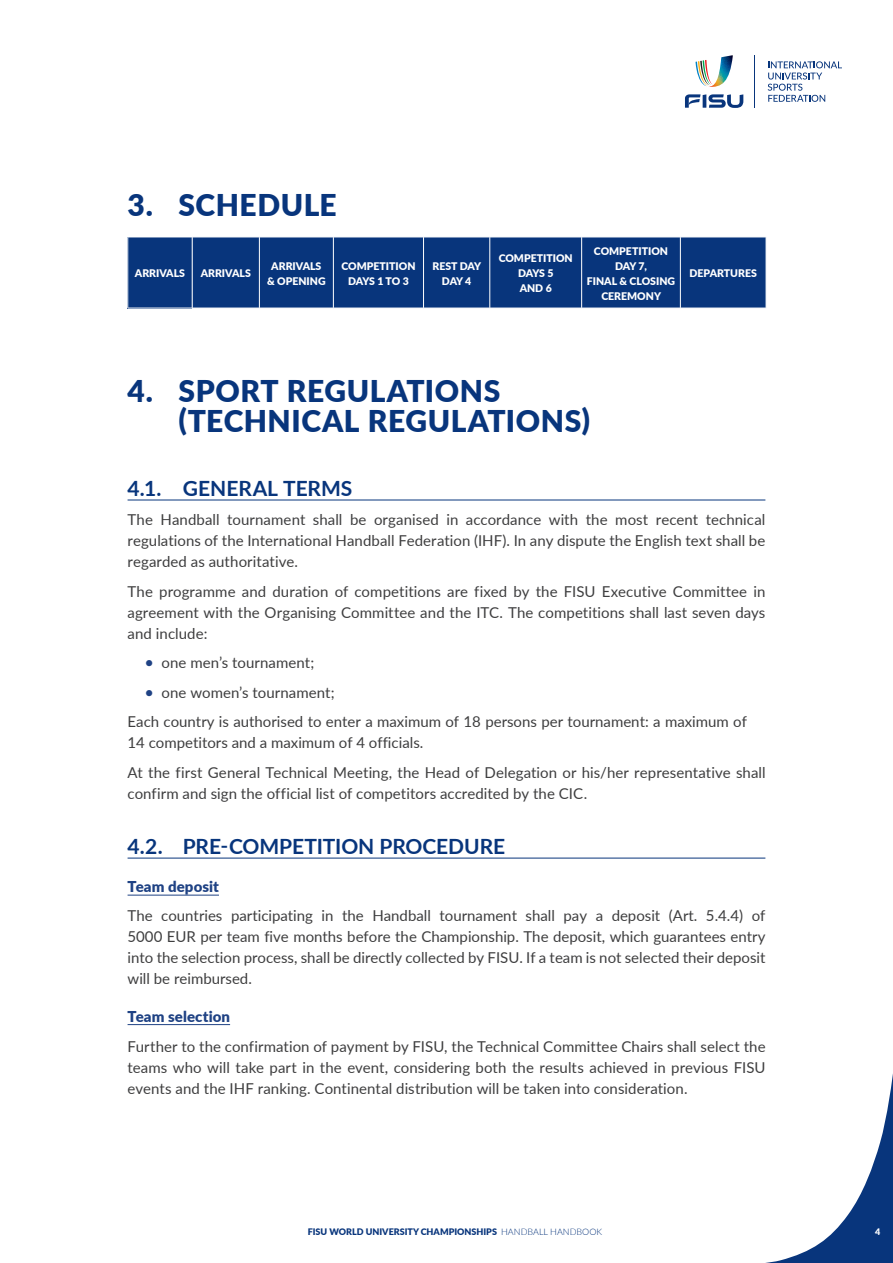
<style>
.page{position:relative;width:893px;height:1263px;background:#fff}
.page>*{position:absolute;margin:0;border:0;box-sizing:border-box;transform-origin:0 0}
.t1{font:900 30px/30px "Lato";letter-spacing:.02em;color:#08357c}
.t2{font:700 21px "Lato";color:#08357c}
.t3{font:15px/21px "Lato";letter-spacing:.005em;color:#3e3e3f;text-align:justify}
.t4{font:900 15px "Lato";letter-spacing:.01em;color:#1f4284}
.t5{font:900 10.5px/15px "Lato";color:#fff;text-align:center}
.t6{font:900 10.5px/15px "Lato";letter-spacing:-.025em;color:#fff;text-align:center}
.t7{font:900 9px "Lato";color:#08357c}
.t8{font:900 9px "Lato";color:#fff}
.s1{font-size:16.5px;color:#1f4284}
.s2{font-weight:300}
</style>
<div class="page">
<svg style="left:505px;top:857px;width:388px;height:406px"></svg>
<hr style="left:754px;top:55px;width:1px;height:53px;background:#08357c">
<svg style="left:768px;top:61px;width:74px;height:41px"></svg>
<svg style="left:685px;top:94px;width:58px;height:14px"></svg>
<svg style="left:695px;top:55px;width:38px;height:32px"></svg>
<div style="left:128px;top:237px;width:64px;height:71px;background:#08357c"></div>
<div style="left:193px;top:238px;width:573px;height:70px;background:#08357c"></div>
<hr style="left:259px;top:237px;width:1px;height:71px;background:#fff">
<hr style="left:333px;top:237px;width:1px;height:71px;background:#fff">
<hr style="left:423px;top:237px;width:1px;height:71px;background:#fff">
<hr style="left:490px;top:237px;width:1px;height:71px;background:#fff">
<hr style="left:581px;top:237px;width:1px;height:71px;background:#fff">
<hr style="left:680px;top:237px;width:1px;height:71px;background:#fff">
<hr style="left:128px;top:237px;width:64px;height:1px;background:#fff">
<hr style="left:128px;top:500px;width:637px;height:1px;background:#08357c">
<hr style="left:128px;top:858px;width:637px;height:1px;background:#08357c">
<hr style="left:128px;top:895px;width:91px;height:1px;background:#1f4284">
<hr style="left:128px;top:1024px;width:102px;height:1px;background:#1f4284">
<h1 class="t1" style="left:128px;top:188px;width:211px">3. SCHEDULE</h1>
<p class="t5" style="left:135px;top:265px;width:52px">ARRIVALS</p>
<p class="t5" style="left:201px;top:265px;width:52px">ARRIVALS</p>
<p class="t5" style="left:267px;top:258px;width:60px">ARRIVALS &amp; OPENING</p>
<p class="t5" style="left:341px;top:258px;width:76px">COMPETITION<br>DAYS 1 TO 3</p>
<p class="t6" style="left:433px;top:258px;width:50px">REST DAY<br>DAY 4</p>
<p class="t5" style="left:499px;top:250px;width:76px">COMPETITION<br>DAYS 5<br>AND 6</p>
<p class="t5" style="left:587px;top:243px;width:90px">COMPETITION<br>DAY 7,<br>FINAL &amp; CLOSING<br>CEREMONY</p>
<p class="t5" style="left:689px;top:265px;width:69px">DEPARTURES</p>
<h1 class="t1" style="left:179px;top:375px;width:413px;text-indent:-51px">4. SPORT REGULATIONS (TECHNICAL REGULATIONS)</h1>
<h2 class="t2" style="left:128px;top:472px;width:226px">4.1. GENERAL TERMS</h2>
<p class="t3" style="left:128px;top:508px;width:639px">The Handball tournament shall be organised in accordance with the most recent technical regulations of the International Handball Federation (IHF). In any dispute the English text shall be regarded as authoritative.</p>
<p class="t3" style="left:128px;top:580px;width:639px">The programme and duration of competitions are fixed by the FISU Executive Committee in agreement with the Organising Committee and the ITC. The competitions shall last seven days and include:</p>
<p class="t3" style="left:145px;top:651px;width:171px"><span class="s1">•</span> one men’s tournament;</p>
<p class="t3" style="left:128px;top:677px;width:621px;line-height:29.5px;text-indent:17px"><span class="s1">•</span> one women’s tournament;<br>Each country is authorised to enter a maximum of 18 persons per tournament: a maximum of</p>
<p class="t3" style="left:128px;top:727px;width:640px;line-height:29.5px">14 competitors and a maximum of 4 officials.<br>At the first General Technical Meeting, the Head of Delegation or his/her representative shall</p>
<p class="t3" style="left:128px;top:782px;width:461px">confirm and sign the official list of competitors accredited by the CIC.</p>
<h2 class="t2" style="left:128px;top:830px;width:379px">4.2. PRE-COMPETITION PROCEDURE</h2>
<p class="t4" style="left:128px;top:875px;width:93px">Team deposit</p>
<p class="t3" style="left:128px;top:904px;width:639px">The countries participating in the Handball tournament shall pay a deposit (Art. 5.4.4) of 5000 EUR per team five months before the Championship. The deposit, which guarantees entry into the selection process, shall be directly collected by FISU. If a team is not selected their deposit will be reimbursed.</p>
<p class="t4" style="left:128px;top:1005px;width:104px">Team selection</p>
<p class="t3" style="left:128px;top:1035px;width:639px">Further to the confirmation of payment by FISU, the Technical Committee Chairs shall select the teams who will take part in the event, considering both the results achieved in previous FISU events and the IHF ranking. Continental distribution will be taken into consideration.</p>
<p class="t7" style="left:308px;top:1224px;width:296px">FISU WORLD UNIVERSITY CHAMPIONSHIPS <span class="s2">HANDBALL HANDBOOK</span></p>
<p class="t8" style="left:875px;top:1224px;width:7px">4</p>
</div>
